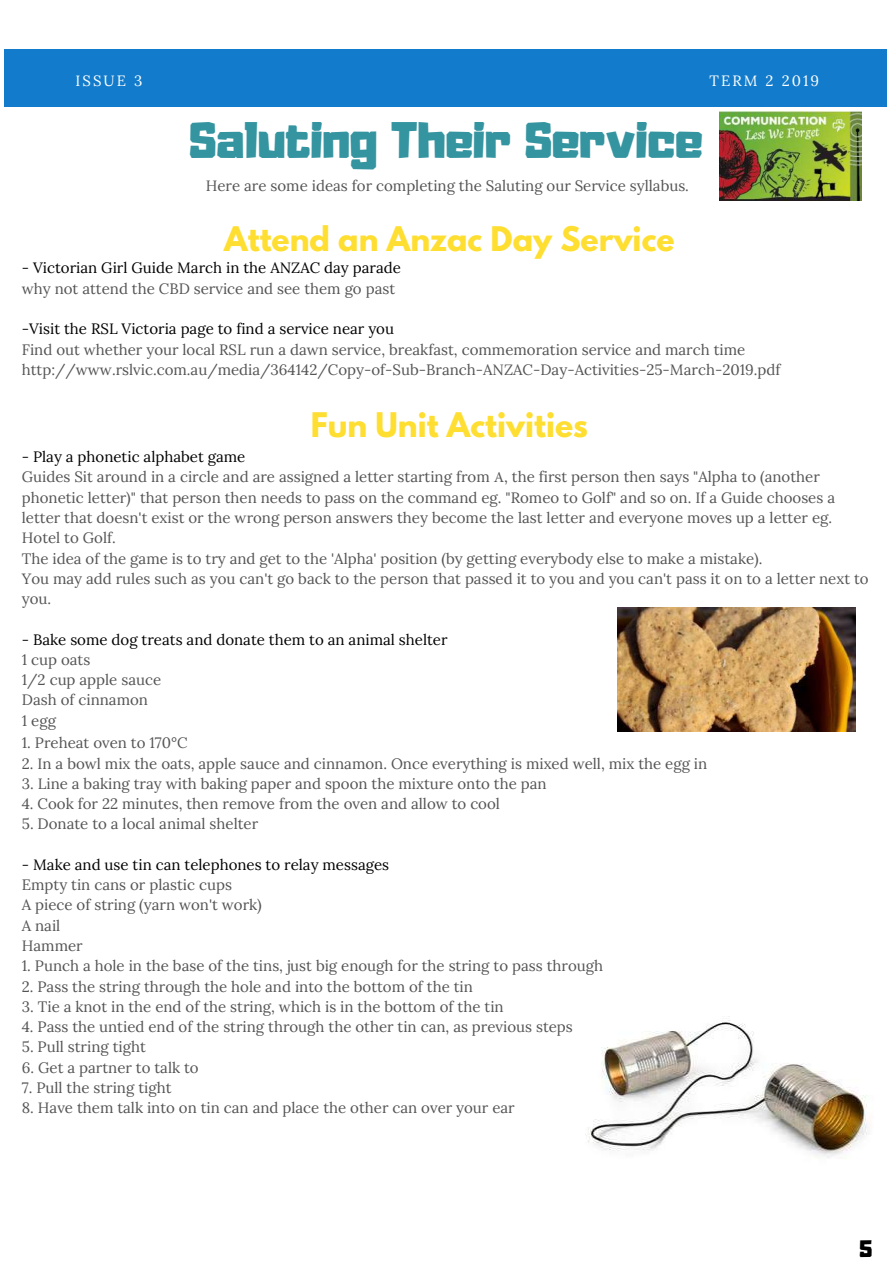
<style>
.page{position:relative;width:894px;height:1264px;background:#fff}
.page>*{position:absolute;margin:0;border:0;box-sizing:border-box;transform-origin:0 0}
.t1{font:45px "Adumu";color:#3494a0}
.t2{font:700 30px "League Spartan";color:#ffde32}
.t3{font:21px "Adumu";color:#000}
.t4{font:15px/20.2px "Lora";color:#545454}
.t5{font:15px "Lora";color:#000}
.t6{font:14.85px "Lora";letter-spacing:.14em;color:#fff}
.s1{color:#000}
.s2{font-family:"Minion Pro"}
</style>
<div class="page">
<div style="left:5px;top:49px;width:881px;height:58px;background:#127bcb"></div>
<img style="left:719px;top:111px;width:142px;height:89px">
<img style="left:617px;top:607px;width:238px;height:124px">
<img style="left:585px;top:1016px;width:282px;height:142px">
<p class="t6" style="left:75px;top:71px;width:69px">ISSUE 3</p>
<p class="t6" style="left:709px;top:71px;width:111px">TERM 2 2019</p>
<h1 class="t1" style="left:189px;top:102px;width:515px">Saluting Their Service</h1>
<p class="t4" style="left:206px;top:175px;width:484px">Here are some ideas for completing the Saluting our Service syllabus.</p>
<h2 class="t2" style="left:224px;top:224px;width:451px">Attend an Anzac Day Service</h2>
<p class="t5" style="left:22px;top:258px;width:380px">- Victorian Girl Guide March in the ANZAC day parade</p>
<p class="t4" style="left:22px;top:278px;width:375px">why not attend the CBD service and see them go past</p>
<p class="t5" style="left:22px;top:319px;width:373px">-Visit the RSL Victoria page to find a service near you</p>
<p class="t4" style="left:22px;top:339px;width:760px">Find out whether your local RSL run a dawn service, breakfast, commemoration service and march time http://www.rslvic.com.au/media/364142/Copy-of-Sub-Branch-ANZAC-Day-Activities-25-March-2019.pdf</p>
<h2 class="t2" style="left:311px;top:410px;width:278px">Fun Unit Activities</h2>
<p class="t4" style="left:22px;top:446px;width:848px"><span class="s1">- Play a phonetic alphabet game<br></span>Guides Sit around in a circle and are assigned a letter starting from <span class="s2">A</span>, the first person then says "Alpha to (another phonetic letter)" that person then needs to pass on the command eg. "Romeo to Golf" and so on. If a Guide chooses a letter that doesn't exist or the wrong person answers they become the last letter and everyone moves up a letter eg.<br>Hotel to Golf.<br>The idea of the game is to try and get to the 'Alpha' position (by getting everybody else to make a mistake).<br>You may add rules such as you can't go back to the person that passed it to you and you can't pass it on to a letter next to you.</p>
<p class="t5" style="left:22px;top:629px;width:427px">- Bake some dog treats and donate them to an animal shelter</p>
<p class="t4" style="left:22px;top:649px;width:141px">1 cup oats<br>1/2 cup apple sauce<br>Dash of cinnamon<br>1 egg</p>
<p class="t4" style="left:22px;top:732px;width:167px">1. Preheat oven to 170°C</p>
<p class="t4" style="left:22px;top:753px;width:686px">2. In a bowl mix the oats, apple sauce and cinnamon. Once everything is mixed well, mix the egg in</p>
<p class="t4" style="left:22px;top:773px;width:526px">3. Line a baking tray with baking paper and spoon the mixture onto the pan</p>
<p class="t4" style="left:22px;top:793px;width:479px">4. Cook for 22 minutes, then remove from the oven and allow to cool</p>
<p class="t4" style="left:22px;top:813px;width:238px">5. Donate to a local animal shelter</p>
<p class="t5" style="left:22px;top:854px;width:369px">- Make and use tin can telephones to relay messages</p>
<p class="t4" style="left:22px;top:874px;width:241px">Empty tin cans or plastic cups<br>A piece of string (yarn won't work)<br>A nail<br>Hammer</p>
<p class="t4" style="left:22px;top:955px;width:582px">1. Punch a hole in the base of the tins, just big enough for the string to pass through</p>
<p class="t4" style="left:22px;top:975px;width:452px">2. Pass the string through the hole and into the bottom of the tin</p>
<p class="t4" style="left:22px;top:996px;width:483px">3. Tie a knot in the end of the string, which is in the bottom of the tin</p>
<p class="t4" style="left:22px;top:1016px;width:552px">4. Pass the untied end of the string through the other tin can, as previous steps</p>
<p class="t4" style="left:22px;top:1036px;width:125px">5. Pull string tight</p>
<p class="t4" style="left:22px;top:1057px;width:178px">6. Get a partner to talk to</p>
<p class="t4" style="left:22px;top:1077px;width:151px">7. Pull the string tight</p>
<p class="t4" style="left:22px;top:1097px;width:494px">8. Have them talk into on tin can and place the other can over your ear</p>
<h3 class="t3" style="left:859px;top:1231px;width:14px">5</h3>
</div>
